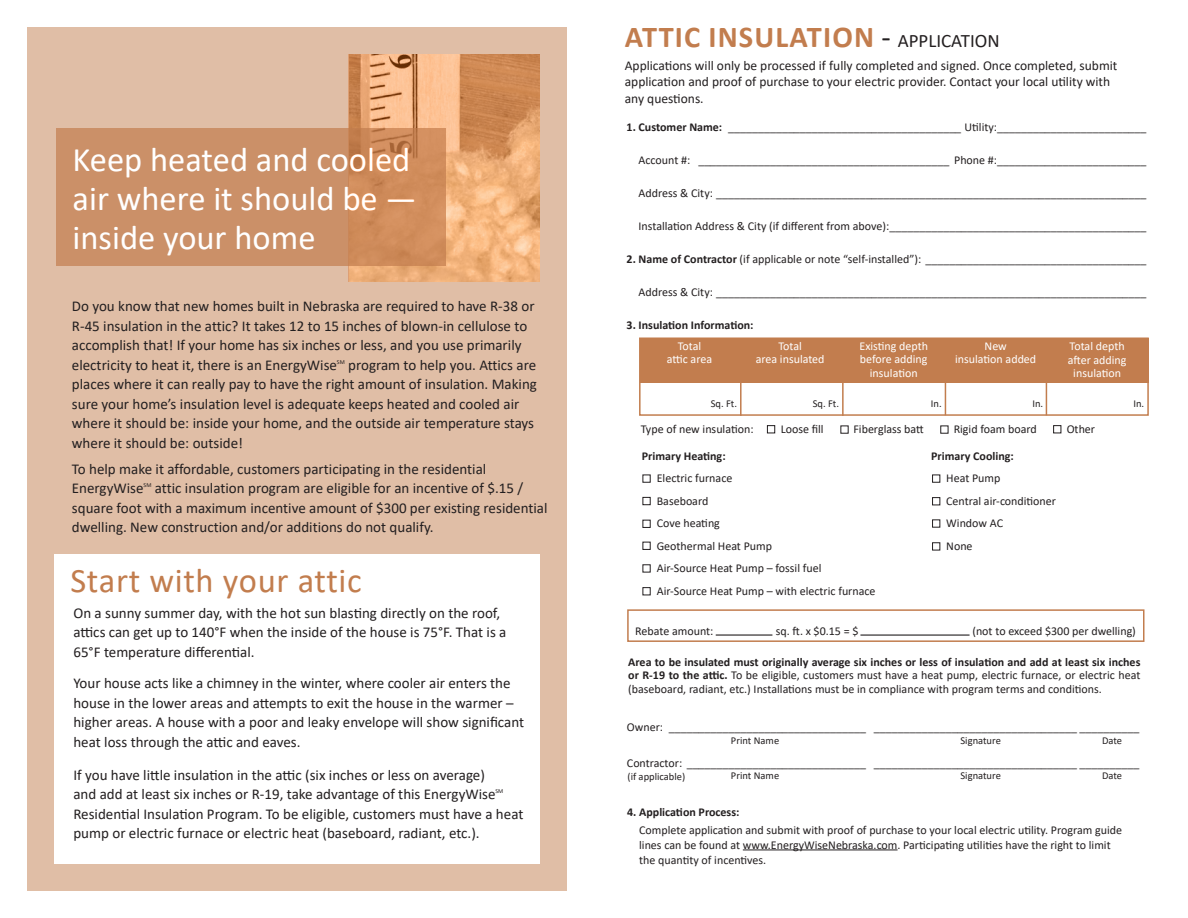
<style>
.page{position:relative;width:1188px;height:918px;background:#fff}
.page>*{position:absolute;margin:0;border:0;box-sizing:border-box;transform-origin:0 0}
.t1{font:34.5px/39px "Calibri";color:#fff}
.t2{font:34.5px "Calibri";letter-spacing:.02em;color:#c27d4e}
.t3{font:700 30.45px "Calibri";letter-spacing:.04em;color:#c27d4e}
.t4{font:15px/19.5px "Calibri";color:#231f20}
.t5{font:13.5px/16.2px "Calibri";color:#231f20}
.t6{font:12px/13.5px "Calibri";color:#231f20;text-align:justify}
.t7{font:12px "Calibri";color:#fff}
.t8{font:700 12px "Calibri";color:#231f20}
.t9{font:10.5px "Calibri";color:#231f20}
.t10{font:6px "Calibri";color:#231f20}
.s1{font-weight:400;color:#231f20}
.s2{font-weight:400;font-size:19.05px;color:#231f20}
.s3{font-weight:700}
</style>
<div class="page">
<div style="left:27px;top:27px;width:540px;height:864px;background:#e0bea6"></div>
<div style="left:56px;top:129px;width:390px;height:137px;background:#cb9068"></div>
<svg style="left:349px;top:54px;width:191px;height:228px"></svg>
<div style="left:54px;top:554px;width:486px;height:310px;background:#fff"></div>
<div style="left:639px;top:338px;width:510px;height:78px;border:2px solid #c27d4e"></div>
<div style="left:767px;top:425px;width:8px;height:8px;border:1px solid #231f20"></div>
<div style="left:643px;top:475px;width:8px;height:8px;border:1px solid #231f20"></div>
<div style="left:640px;top:339px;width:508px;height:44px;background:#c27d4e"></div>
<hr style="left:740px;top:366px;width:2px;height:50px;background:#c27d4e">
<hr style="left:842px;top:366px;width:2px;height:50px;background:#c27d4e">
<hr style="left:945px;top:365px;width:1px;height:50px;background:#c27d4e">
<hr style="left:1046px;top:365px;width:1px;height:50px;background:#c27d4e">
<div style="left:940px;top:426px;width:8px;height:8px;border:1px solid #231f20"></div>
<div style="left:1053px;top:425px;width:8px;height:8px;border:1px solid #231f20"></div>
<div style="left:643px;top:497px;width:8px;height:8px;border:1px solid #231f20"></div>
<div style="left:643px;top:520px;width:8px;height:8px;border:1px solid #231f20"></div>
<div style="left:643px;top:542px;width:8px;height:8px;border:1px solid #231f20"></div>
<div style="left:643px;top:587px;width:8px;height:8px;border:1px solid #231f20"></div>
<div style="left:932px;top:475px;width:8px;height:8px;border:1px solid #231f20"></div>
<div style="left:932px;top:497px;width:8px;height:8px;border:1px solid #231f20"></div>
<div style="left:932px;top:519px;width:8px;height:9px;border:1px solid #231f20"></div>
<div style="left:932px;top:542px;width:8px;height:8px;border:1px solid #231f20"></div>
<div style="left:627px;top:609px;width:517px;height:33px;border:2px solid #c27d4e"></div>
<hr style="left:716px;top:634px;width:56px;height:2px;background:#231f20">
<hr style="left:860px;top:634px;width:110px;height:2px;background:#231f20">
<hr style="left:743px;top:850px;width:155px;height:1px;background:#231f20">
<p class="t1" style="left:73px;top:140px;width:346px">Keep heated and cooled air where it should be — inside your home</p>
<p class="t4" style="left:72px;top:296px;width:464px">Do you know that new homes built in Nebraska are required to have R-38 or R-45 insulation in the attic? It takes 12 to 15 inches of blown-in cellulose to accomplish that! If your home has six inches or less, and you use primarily electricity to heat it, there is an EnergyWise</p>
<p class="t4" style="left:72px;top:354px;width:467px;text-indent:276px">program to help you. Attics are places where it can really pay to have the right amount of insulation. Making sure your home’s insulation level is adequate keeps heated and cooled air where it should be: inside your home, and the outside air temperature stays where it should be: outside!</p>
<p class="t4" style="left:72px;top:459px;width:416px">To help make it affordable, customers participating in the residential<br>EnergyWise</p>
<p class="t10" style="left:337px;top:357px;width:9px">SM</p>
<p class="t4" style="left:72px;top:478px;width:477px;text-indent:83px">attic insulation program are eligible for an incentive of $.15 / square foot with a maximum incentive amount of $300 per existing residential dwelling. New construction and/or additions do not qualify.</p>
<p class="t2" style="left:70px;top:557px;width:293px">Start with your attic</p>
<p class="t10" style="left:144px;top:481px;width:9px">SM</p>
<p class="t4" style="left:73px;top:603px;width:435px">On a sunny summer day, with the hot sun blasting directly on the roof, attics can get up to 140°F when the inside of the house is 75°F. That is a<br>65°F temperature differential.</p>
<p class="t4" style="left:73px;top:673px;width:452px">Your house acts like a chimney in the winter, where cooler air enters the house in the lower areas and attempts to exit the house in the warmer – higher areas. A house with a poor and leaky envelope will show significant heat loss through the attic and eaves.</p>
<p class="t4" style="left:73px;top:765px;width:424px">If you have little insulation in the attic (six inches or less on average) and add at least six inches or R-19, take advantage of this EnergyWise</p>
<p class="t10" style="left:496px;top:787px;width:9px">SM</p>
<p class="t4" style="left:73px;top:804px;width:451px">Residential Insulation Program. To be eligible, customers must have a heat pump or electric furnace or electric heat (baseboard, radiant, etc.).</p>
<p class="t3" style="left:625px;top:15px;width:376px">ATTIC INSULATION <span class="s1">-</span> <span class="s2">APPLICATION</span></p>
<p class="t5" style="left:625px;top:57px;width:494px">Applications will only be processed if fully completed and signed. Once completed, submit application and proof of purchase to your electric provider. Contact your local utility with any questions.</p>
<p class="t6" style="left:627px;top:120px;width:521px"><span class="s3">1. Customer Name:</span> _______________________________________ Utility:_________________________</p>
<p class="t6" style="left:639px;top:153px;width:509px">Account #: __________________________________________ Phone #:_________________________</p>
<p class="t6" style="left:639px;top:186px;width:509px">Address &amp; City: ________________________________________________________________________</p>
<p class="t6" style="left:639px;top:219px;width:509px">Installation Address &amp; City (if different from above):___________________________________________</p>
<p class="t6" style="left:627px;top:252px;width:521px"><span class="s3">2. Name of Contractor</span> (if applicable or note “self-installed”): _____________________________________</p>
<p class="t6" style="left:639px;top:285px;width:509px">Address &amp; City: ________________________________________________________________________</p>
<p class="t8" style="left:627px;top:317px;width:128px">3. Insulation Information:</p>
<p class="t7" style="left:678px;top:337px;width:25px">Total</p>
<p class="t7" style="left:667px;top:351px;width:47px">attic area</p>
<p class="t7" style="left:860px;top:337px;width:70px">Existing depth</p>
<p class="t7" style="left:860px;top:351px;width:69px">before adding</p>
<p class="t7" style="left:870px;top:364px;width:49px">insulation</p>
<p class="t7" style="left:778px;top:337px;width:25px">Total</p>
<p class="t7" style="left:756px;top:351px;width:70px">area insulated</p>
<p class="t7" style="left:1070px;top:338px;width:57px">Total depth</p>
<p class="t7" style="left:1068px;top:351px;width:60px">after adding</p>
<p class="t7" style="left:1073px;top:365px;width:49px">insulation</p>
<p class="t7" style="left:985px;top:337px;width:24px">New</p>
<p class="t7" style="left:955px;top:351px;width:83px">insulation added</p>
<p class="t9" style="left:711px;top:396px;width:28px">Sq. Ft.</p>
<p class="t9" style="left:813px;top:396px;width:28px">Sq. Ft.</p>
<p class="t9" style="left:931px;top:396px;width:12px">In.</p>
<p class="t9" style="left:1032px;top:396px;width:12px">In.</p>
<p class="t9" style="left:1133px;top:396px;width:12px">In.</p>
<p class="t6" style="left:641px;top:422px;width:114px">Type of new insulation:</p>
<p class="t6" style="left:781px;top:422px;width:44px">Loose fill</p>
<p class="t6" style="left:853px;top:422px;width:72px">Fiberglass batt</p>
<p class="t6" style="left:954px;top:422px;width:85px">Rigid foam board</p>
<p class="t6" style="left:1067px;top:422px;width:30px">Other</p>
<p class="t8" style="left:642px;top:447px;width:85px">Primary Heating:</p>
<p class="t8" style="left:931px;top:447px;width:84px">Primary Cooling:</p>
<p class="t6" style="left:657px;top:471px;width:77px">Electric furnace</p>
<p class="t6" style="left:946px;top:471px;width:56px">Heat Pump</p>
<p class="t6" style="left:657px;top:494px;width:53px">Baseboard</p>
<p class="t6" style="left:946px;top:494px;width:111px">Central air-conditioner</p>
<p class="t6" style="left:657px;top:516px;width:65px">Cove heating</p>
<p class="t6" style="left:946px;top:516px;width:58px">Window AC</p>
<p class="t6" style="left:657px;top:539px;width:117px">Geothermal Heat Pump</p>
<p class="t6" style="left:946px;top:539px;width:28px">None</p>
<p class="t6" style="left:657px;top:561px;width:166px">Air-Source Heat Pump – fossil fuel</p>
<p class="t6" style="left:657px;top:584px;width:220px">Air-Source Heat Pump – with electric furnace</p>
<p class="t6" style="left:635px;top:624px;width:80px">Rebate amount:</p>
<p class="t6" style="left:776px;top:624px;width:84px">sq. ft. x $0.15 = $</p>
<p class="t6" style="left:972px;top:624px;width:165px">(not to exceed $300 per dwelling)</p>
<p class="t6" style="left:628px;top:655px;width:514px"><span class="s3">Area to be insulated must originally average six inches or less of insulation and add at least six inches or R-19 to the attic.</span> To be eligible, customers must have a heat pump, electric furnace, or electric heat (baseboard, radiant, etc.) Installations must be in compliance with program terms and conditions.</p>
<p class="t6" style="left:627px;top:720px;width:241px">Owner: _________________________________</p>
<p class="t6" style="left:627px;top:756px;width:241px">Contractor: ______________________________</p>
<p class="t6" style="left:874px;top:720px;width:267px">__________________________________ __________</p>
<p class="t6" style="left:874px;top:756px;width:267px">__________________________________ __________</p>
<p class="t9" style="left:731px;top:734px;width:50px">Print Name</p>
<p class="t9" style="left:731px;top:768px;width:50px">Print Name</p>
<p class="t9" style="left:960px;top:734px;width:42px">Signature</p>
<p class="t9" style="left:960px;top:768px;width:42px">Signature</p>
<p class="t9" style="left:1102px;top:734px;width:22px">Date</p>
<p class="t9" style="left:627px;top:769px;width:59px">(if applicable)</p>
<p class="t9" style="left:1102px;top:768px;width:22px">Date</p>
<p class="t8" style="left:627px;top:803px;width:114px">4. Application Process:</p>
<p class="t6" style="left:639px;top:822px;width:484px;line-height:15px;text-align:left">Complete application and submit with proof of purchase to your local electric utility. Program guide lines can be found at www.EnergyWiseNebraska.com. Participating utilities have the right to limit the quantity of incentives.</p>
</div>
